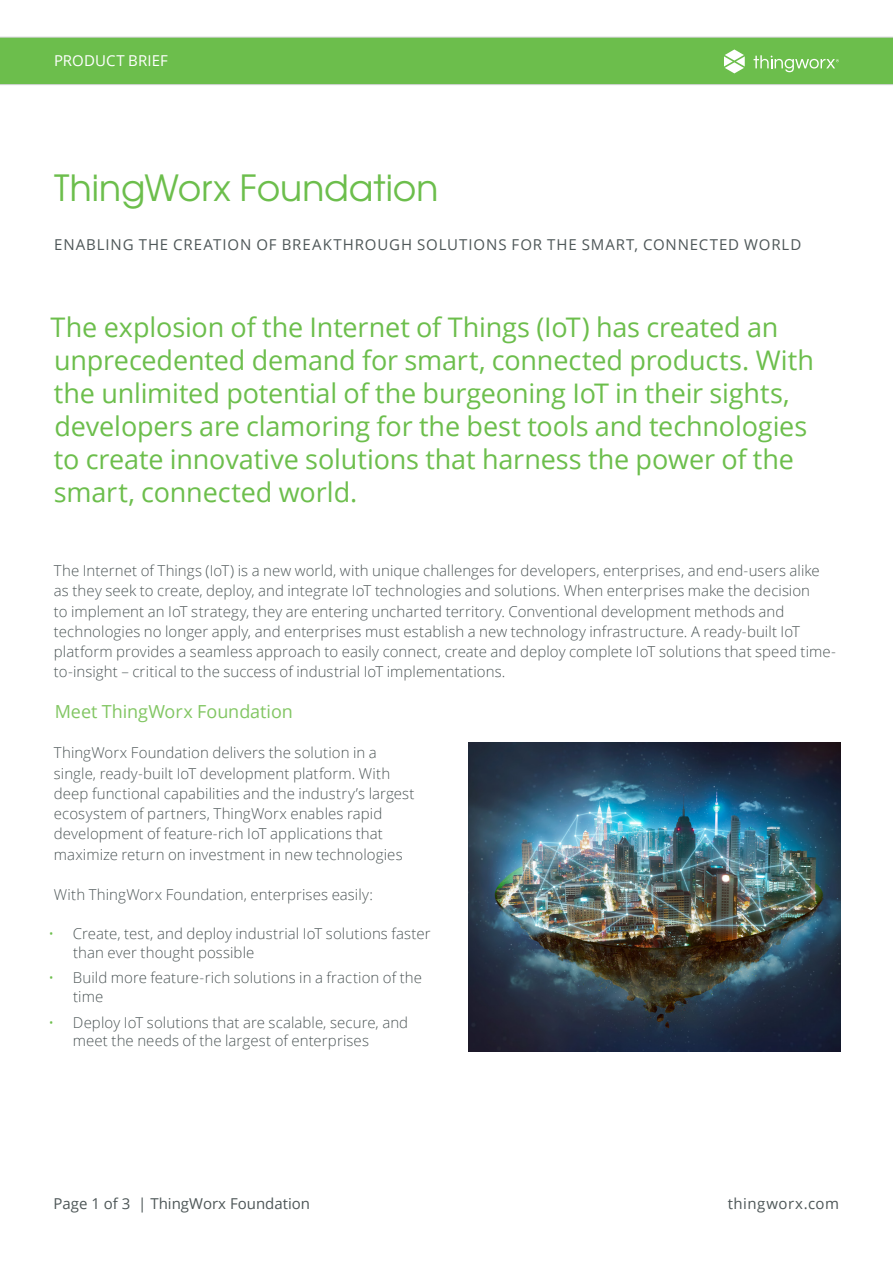
<style>
.page{position:relative;width:893px;height:1263px;background:#fff}
.page>*{position:absolute;margin:0;border:0;box-sizing:border-box;transform-origin:0 0}
._1__Headline{font:36px "Te X Gyre Adventor";color:#6cbe4c}
._3__Introduction{font:27px/33px "Open Sans";letter-spacing:-.005em;color:#6cbe4c}
._3__Text_Subhead_1{font:18px "Open Sans";letter-spacing:-.005em;color:#82c663}
._4__Text_Body{font:300 15px/20.2px "Open Sans";letter-spacing:.005em;color:#4e5758}
._2__Headline_Subhead{font:15px "Open Sans";letter-spacing:.055em;color:#4e5758}
._2__Headline_Subhead-2{font:15px "Open Sans";color:#4e5758}
._2__Headline_Subhead-3{font:15px "Open Sans";letter-spacing:.03em;color:#4e5758}
.t1{font:15px "Open Sans";letter-spacing:.005em;color:#fff}
.s1{color:#6cbe4c}
</style>
<div class="page">
<div style="left:0;top:37px;width:893px;height:48px;background:#6cbe4c"></div>
<img style="left:469px;top:743px;width:371px;height:308px">
<p class="t1" style="left:54px;top:50px;width:115px">PRODUCT BRIEF</p>
<p class="_1__Headline" style="left:54px;top:159px;width:386px">ThingWorx Foundation</p>
<p class="_2__Headline_Subhead" style="left:54px;top:235px;width:748px">ENABLING THE CREATION OF BREAKTHROUGH SOLUTIONS FOR THE SMART, CONNECTED WORLD</p>
<p class="_3__Introduction" style="left:51px;top:310px;width:765px">The explosion of the Internet of Things (IoT) has created an unprecedented demand for smart, connected products. With the unlimited potential of the burgeoning IoT in their sights, developers are clamoring for the best tools and technologies to create innovative solutions that harness the power of the smart, connected world.</p>
<p class="_4__Text_Body" style="left:54px;top:560px;width:783px">The Internet of Things (IoT) is a new world, with unique challenges for developers, enterprises, and end-users alike as they seek to create, deploy, and integrate IoT technologies and solutions. When enterprises make the decision<br>to implement an IoT strategy, they are entering uncharted territory. Conventional development methods and technologies no longer apply, and enterprises must establish a new technology infrastructure. A ready-built IoT platform provides a seamless approach to easily connect, create and deploy complete IoT solutions that speed time&shy;to-insight – critical to the success of industrial IoT implementations.</p>
<p class="_3__Text_Subhead_1" style="left:55px;top:699px;width:240px">Meet ThingWorx Foundation</p>
<p class="_4__Text_Body" style="left:54px;top:742px;width:362px">ThingWorx Foundation delivers the solution in a single, ready-built IoT development platform. With deep functional capabilities and the industry’s largest ecosystem of partners, ThingWorx enables rapid development of feature-rich IoT applications that maximize return on investment in new technologies</p>
<p class="_4__Text_Body" style="left:54px;top:884px;width:320px">With ThingWorx Foundation, enterprises easily:</p>
<p class="_4__Text_Body" style="left:73px;top:924px;width:359px;line-height:18.8px;text-indent:-25px"><span class="s1">•</span> Create, test, and deploy industrial IoT solutions faster than ever thought possible</p>
<p class="_4__Text_Body" style="left:73px;top:968px;width:350px;line-height:18.8px;text-indent:-25px"><span class="s1">•</span> Build more feature-rich solutions in a fraction of the time</p>
<p class="_4__Text_Body" style="left:73px;top:1012px;width:337px;line-height:18.8px;text-indent:-24px"><span class="s1">•</span> Deploy IoT solutions that are scalable, secure, and meet the needs of the largest of enterprises</p>
<p class="_2__Headline_Subhead-2" style="left:53px;top:1193px;width:258px">Page 1 of 3 | ThingWorx Foundation</p>
<p class="_2__Headline_Subhead-3" style="left:728px;top:1193px;width:113px">thingworx.com</p>
</div>
